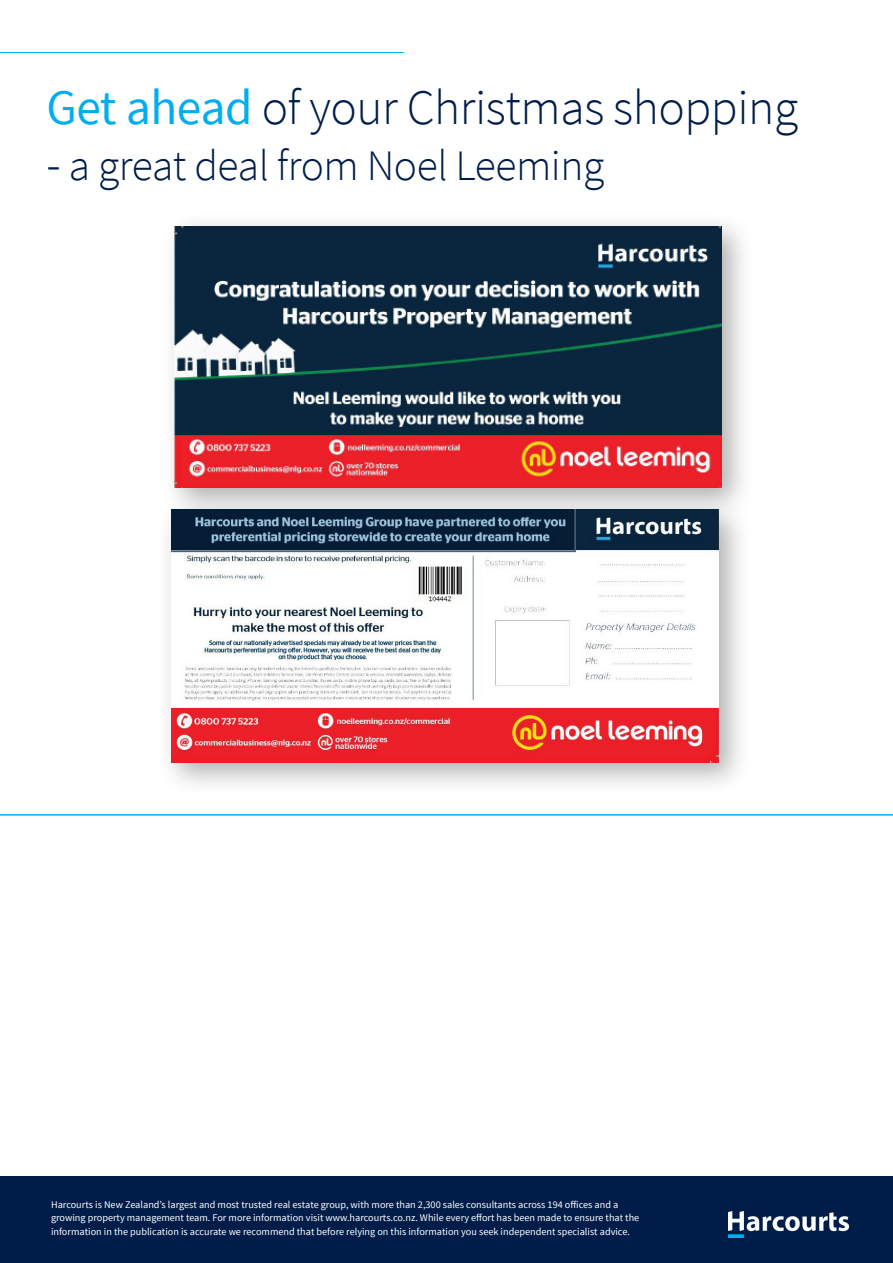
<style>
.page{position:relative;width:893px;height:1263px;background:#fff}
.page>*{position:absolute;margin:0;border:0;box-sizing:border-box;transform-origin:0 0}
.t1{font:300 49.5px "Source Sans Pro";letter-spacing:-.01em;color:#001d49}
.t2{font:300 43.5px "Source Sans Pro";letter-spacing:-.01em;color:#001d49}
.t3{font:10.2px/13.5px "Source Sans Pro";color:#fff}
.s1{font-weight:400;color:#00aeef}
.s2{font-size:48px}
</style>
<div class="page">
<div style="left:0;top:1176px;width:893px;height:87px;background:#001d49"></div>
<img style="left:728px;top:1211px;width:120px;height:26px">
<hr style="left:0;top:52px;width:404px;height:1px;background:#00aeef">
<div style="left:160px;top:212px;width:595px;height:309px;background:#231f20;opacity:.36"></div>
<img style="left:175px;top:226px;width:546px;height:261px">
<div style="left:157px;top:496px;width:595px;height:300px;background:#231f20;opacity:.36"></div>
<img style="left:171px;top:510px;width:547px;height:252px">
<hr style="left:0;top:814px;width:893px;height:2px;background:#00aeef">
<p class="t1" style="left:47px;top:78px;width:753px"><span class="s1">Get ahead</span> of your Christmas shopping</p>
<p class="t2" style="left:47px;top:139px;width:559px"><span class="s2">-</span> a great deal from Noel Leeming</p>
<p class="t3" style="left:51px;top:1197px;width:590px">Harcourts is New Zealand’s largest and most trusted real estate group, with more than 2,300 sales consultants across 194 offices and a growing property management team. For more information visit www.harcourts.co.nz. While every effort has been made to ensure that the information in the publication is accurate we recommend that before relying on this information you seek independent specialist advice.</p>
</div>
